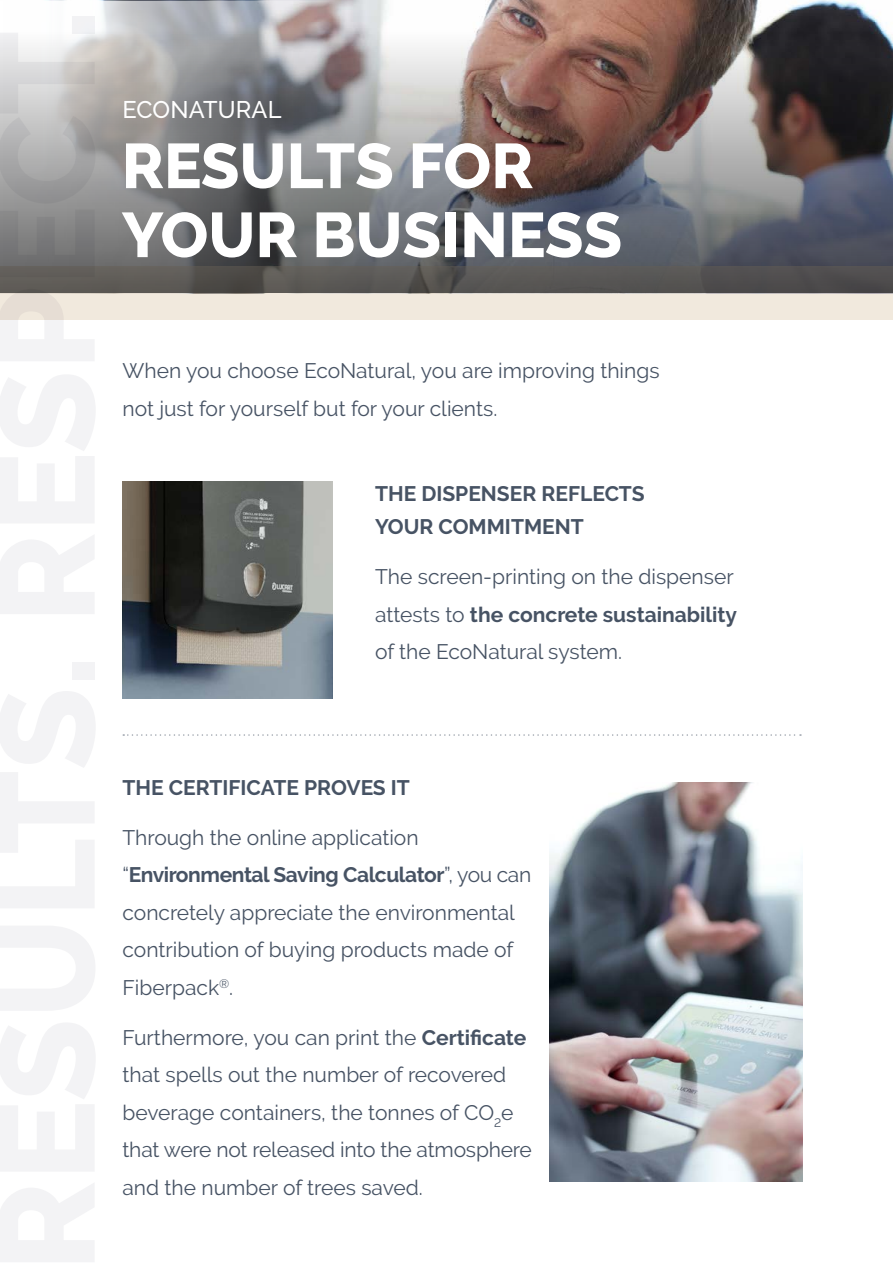
<style>
.page{position:relative;width:893px;height:1263px;background:#fff}
.page>*{position:absolute;margin:0;border:0;box-sizing:border-box;transform-origin:0 0}
.t1{font:800 63px/69px "Raleway";color:#fff}
.t2{font:500 24px "Raleway";letter-spacing:.005em;color:#fff}
.t3{font:21px/37.5px "Raleway";color:#475364}
.t4{font:700 21px/33.5px "Raleway";color:#475364}
.s1{font-weight:700}
</style>
<div class="page">
<img style="left:0;top:0;width:887px;height:266px">
<svg style="left:1px;top:1px;width:362px;height:31px"></svg>
<div style="left:0;top:266px;width:893px;height:54px;background:#f1e9dd"></div>
<svg style="left:1px;top:32px;width:892px;height:261px;background:#7a7475"></svg>
<img style="left:550px;top:783px;width:253px;height:399px">
<svg style="left:123px;top:734px;width:678px;height:2px"></svg>
<img style="left:123px;top:481px;width:210px;height:217px">
<p class="t2" style="left:122px;top:96px;width:161px">ECONATURAL</p>
<h1 class="t1" style="left:122px;top:132px;width:502px">RESULTS FOR<br>YOUR BUSINESS</h1>
<p class="t3" style="left:122px;top:352px;width:539px">When you choose EcoNatural, you are improving things not just for yourself but for your clients.</p>
<p class="t4" style="left:375px;top:477px;width:271px">THE DISPENSER REFLECTS<br>YOUR COMMITMENT</p>
<p class="t3" style="left:375px;top:558px;width:364px">The screen-printing on the dispenser attests to <span class="s1">the concrete sustainability </span>of the EcoNatural system.</p>
<p class="t4" style="left:122px;top:771px;width:289px">THE CERTIFICATE PROVES IT</p>
<p class="t3" style="left:122px;top:819px;width:410px">Through the online application “<span class="s1">Environmental Saving Calculator</span>”, you can concretely appreciate the environmental contribution of buying products made of Fiberpack<sup>®</sup>.</p>
<p class="t3" style="left:122px;top:1018px;width:411px">Furthermore, you can print the <span class="s1">Certificate </span>that spells out the number of recovered beverage containers, the tonnes of CO<sub>2</sub>e that were not released into the atmosphere and the number of trees saved.</p>
</div>
